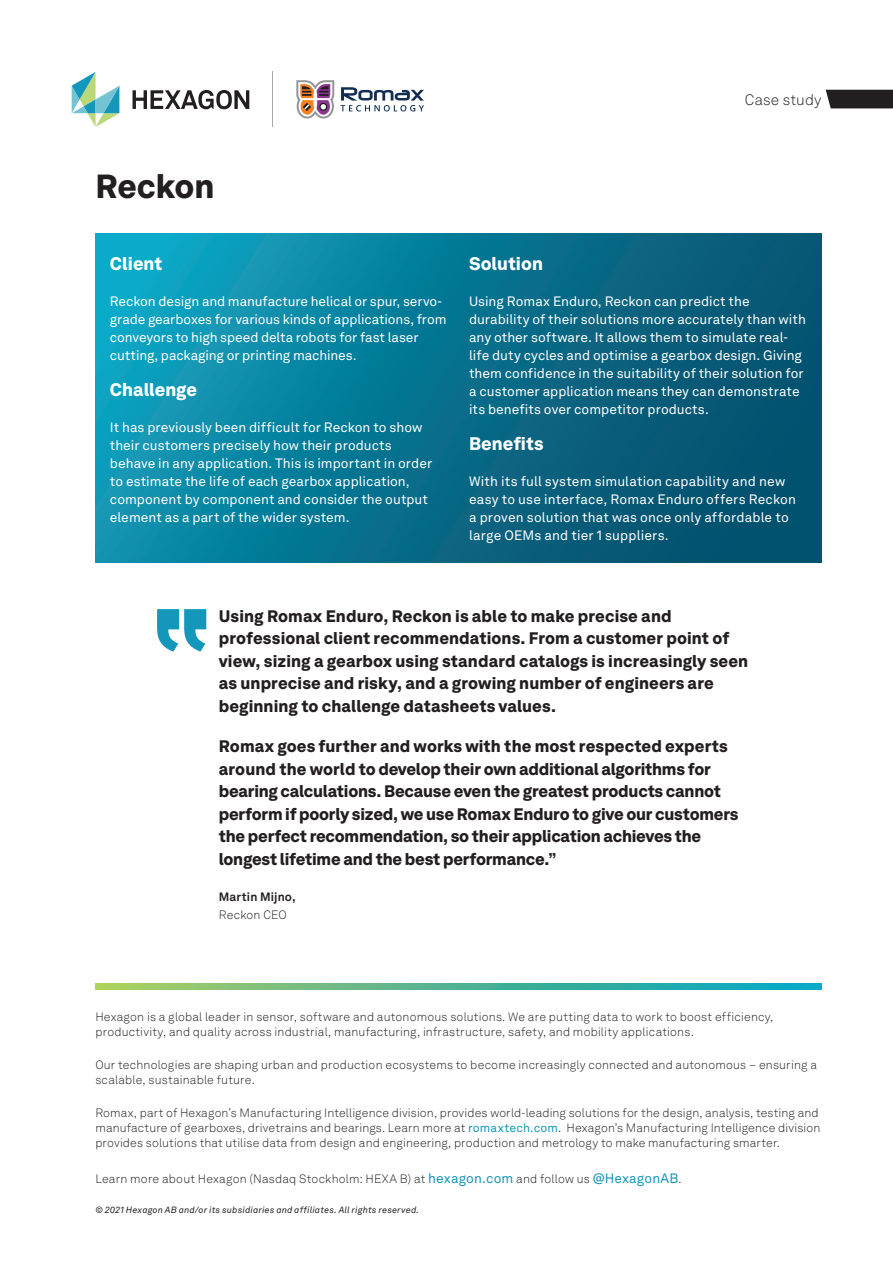
<style>
.page{position:relative;width:893px;height:1263px;background:#fff}
.page>*{position:absolute;margin:0;border:0;box-sizing:border-box;transform-origin:0 0}
.t1{font:900 33px "Hexagon Akkurat";color:#231f20}
.t2{font:900 18px "Hexagon Akkurat";color:#fff}
.t3{font:900 16.5px/22.5px "Hexagon Akkurat";color:#231f20}
.t4{font:300 15px "Hexagon Akkurat";letter-spacing:.01em;color:#231f20}
.t5{font:13.5px/18px "Hexagon Akkurat";color:#fff}
.t6{font:300 12px/15px "Hexagon Akkurat";letter-spacing:.015em;color:#231f20}
.t7{font:700 12px "Hexagon Akkurat";letter-spacing:.015em;color:#231f20}
.t8{font:italic 9px "Hexagon Akkurat";letter-spacing:.025em;color:#231f20}
.s1{font-weight:400;color:#1497ba}
.s2{font-weight:400;font-size:13.5px;color:#1497ba}
</style>
<div class="page">
<svg style="left:826px;top:90px;width:67px;height:18px"></svg>
<svg style="left:95px;top:233px;width:726px;height:330px;background:#087390"></svg>
<svg style="left:157px;top:609px;width:49px;height:43px"></svg>
<svg style="left:341px;top:87px;width:83px;height:25px"></svg>
<svg style="left:296px;top:80px;width:38px;height:39px"></svg>
<hr style="left:272px;top:72px;width:1px;height:55px;background:#a8a9ad">
<svg style="left:133px;top:90px;width:116px;height:19px"></svg>
<svg style="left:72px;top:72px;width:47px;height:55px"></svg>
<svg style="left:95px;top:984px;width:726px;height:6px;background:#52b592"></svg>
<p class="t4" style="left:745px;top:89px;width:78px">Case study</p>
<h1 class="t1" style="left:95px;top:160px;width:121px">Reckon</h1>
<h2 class="t2" style="left:110px;top:249px;width:54px">Client</h2>
<p class="t5" style="left:110px;top:291px;width:338px">Reckon design and manufacture helical or spur, servo&shy;grade gearboxes for various kinds of applications, from conveyors to high speed delta robots for fast laser cutting, packaging or printing machines.</p>
<h2 class="t2" style="left:110px;top:375px;width:89px">Challenge</h2>
<p class="t5" style="left:110px;top:417px;width:324px">It has previously been difficult for Reckon to show their customers precisely how their products behave in any application. This is important in order to estimate the life of each gearbox application, component by component and consider the output element as a part of the wider system.</p>
<h2 class="t2" style="left:469px;top:249px;width:75px">Solution</h2>
<p class="t5" style="left:469px;top:291px;width:338px">Using Romax Enduro, Reckon can predict the durability of their solutions more accurately than with any other software. It allows them to simulate real&shy;life duty cycles and optimise a gearbox design. Giving them confidence in the suitability of their solution for a customer application means they can demonstrate its benefits over competitor products.</p>
<h2 class="t2" style="left:469px;top:429px;width:76px">Benefits</h2>
<p class="t5" style="left:469px;top:471px;width:329px">With its full system simulation capability and new easy to use interface, Romax Enduro offers Reckon a proven solution that was once only affordable to large OEMs and tier 1 suppliers.</p>
<p class="t3" style="left:219px;top:603px;width:531px">Using Romax Enduro, Reckon is able to make precise and professional client recommendations. From a customer point of view, sizing a gearbox using standard catalogs is increasingly seen as unprecise and risky, and a growing number of engineers are beginning to challenge datasheets values.</p>
<p class="t3" style="left:219px;top:734px;width:521px">Romax goes further and works with the most respected experts around the world to develop their own additional algorithms for bearing calculations. Because even the greatest products cannot perform if poorly sized, we use Romax Enduro to give our customers the perfect recommendation, so their application achieves the longest lifetime and the best performance.”</p>
<p class="t7" style="left:219px;top:887px;width:78px">Martin Mijno,</p>
<p class="t6" style="left:219px;top:907px;width:69px">Reckon CEO</p>
<p class="t6" style="left:95px;top:1009px;width:679px">Hexagon is a global leader in sensor, software and autonomous solutions. We are putting data to work to boost efficiency, productivity, and quality across industrial, manufacturing, infrastructure, safety, and mobility applications.</p>
<p class="t6" style="left:95px;top:1057px;width:723px">Our technologies are shaping urban and production ecosystems to become increasingly connected and autonomous – ensuring a scalable, sustainable future.</p>
<p class="t6" style="left:95px;top:1105px;width:726px">Romax, part of Hexagon’s Manufacturing Intelligence division, provides world-leading solutions for the design, analysis, testing and manufacture of gearboxes, drivetrains and bearings. Learn more at <span class="s1">romaxtech.com</span>. Hexagon’s Manufacturing Intelligence division provides solutions that utilise data from design and engineering, production and metrology to make manufacturing smarter.</p>
<p class="t6" style="left:95px;top:1171px;width:588px">Learn more about Hexagon (Nasdaq Stockholm: HEXA B) at <span class="s2">hexagon.com</span> and follow us <span class="s2">@HexagonAB</span>.</p>
<p class="t8" style="left:95px;top:1203px;width:325px">© 2021 Hexagon AB and/or its subsidiaries and affiliates. All rights reserved.</p>
</div>
